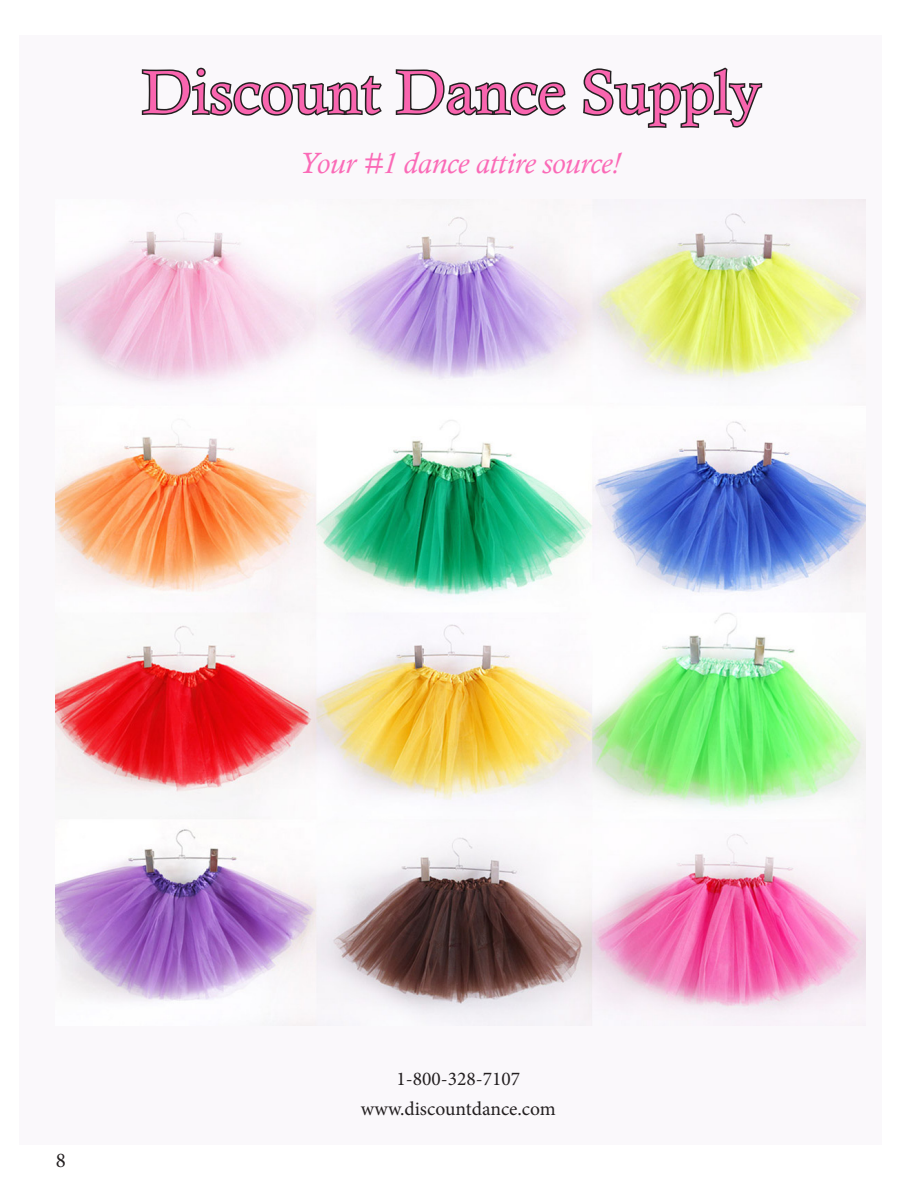
<style>
.page{position:relative;width:918px;height:1188px;background:#fff}
.page>*{position:absolute;margin:0;border:0;box-sizing:border-box;transform-origin:0 0}
.Body{font:61.5px "Calisto";color:#f965af}
.Body-2{font:italic 30px "Calisto";color:#fb6ab7}
.t1{font:21px "Minion Pro";color:#231f20}
.Body-3{font:19.5px "Minion Pro";color:#231f20}
</style>
<div class="page">
<div style="left:20px;top:35px;width:862px;height:1110px;background:#faf8fb"></div>
<img style="left:56px;top:200px;width:810px;height:815px">
<svg style="left:141px;top:67px;width:241px;height:49px"></svg>
<svg style="left:395px;top:69px;width:171px;height:47px"></svg>
<svg style="left:583px;top:67px;width:180px;height:61px"></svg>
<p class="Body" style="left:142px;top:57px;width:621px">Discount Dance Supply</p>
<p class="Body-2" style="left:299px;top:146px;width:322px">Your #1 dance attire source!</p>
<p class="t1" style="left:56px;top:1146px;width:12px">8</p>
<p class="Body-3" style="left:397px;top:1066px;width:125px">1-800-328-7107</p>
<p class="Body-3" style="left:361px;top:1096px;width:196px">www.discountdance.com</p>
</div>
